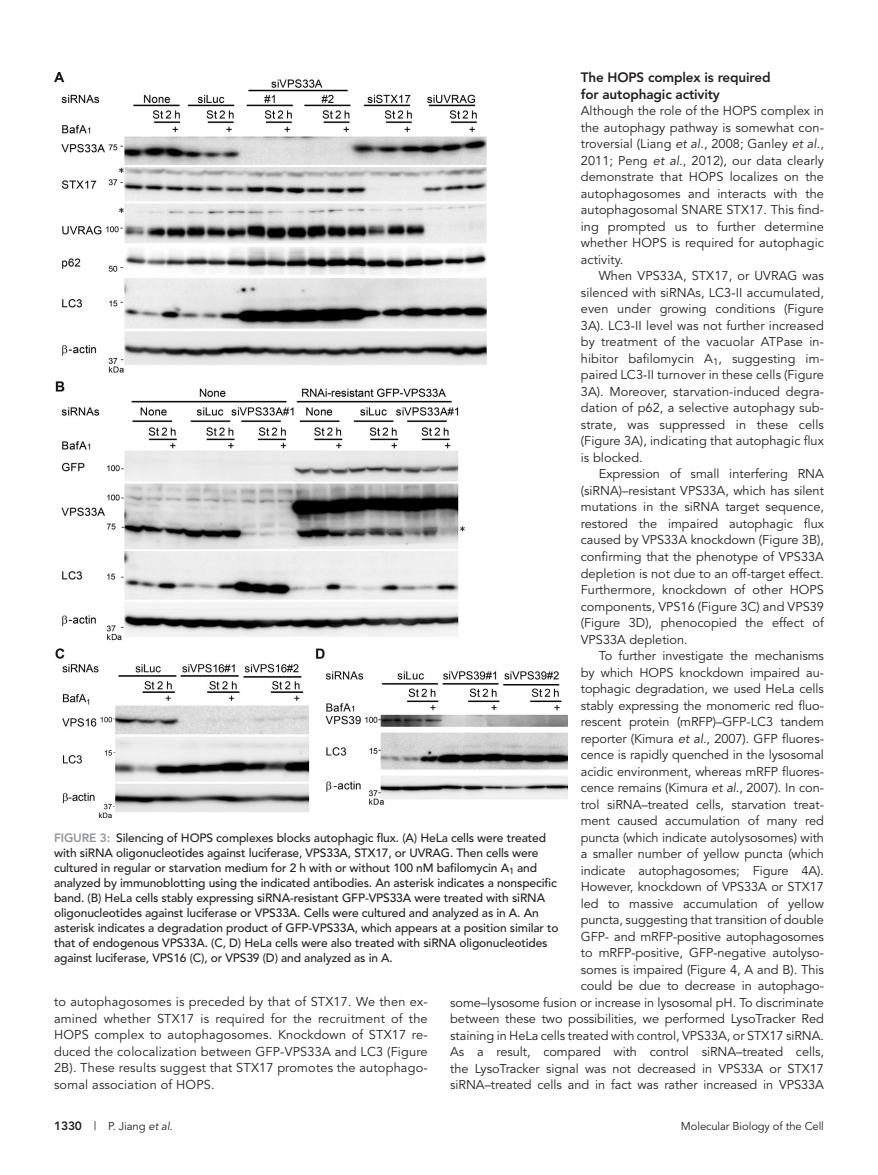
<style>
.page{position:relative;width:878px;height:1175px;background:#fff}
.page>*{position:absolute;margin:0;border:0;box-sizing:border-box;transform-origin:0 0}
.t1{font:800 13.5px/16.5px "Avenir";letter-spacing:-.01em;color:#231f20}
.Para{font:12.75px/16.5px "Avenir";letter-spacing:-.005em;color:#231f20;text-align:justify}
.ParaFL{font:12.75px/16.5px "Avenir";letter-spacing:.005em;color:#231f20;text-align:justify}
.FigCaption{font:500 12px/15px "Avenir";letter-spacing:-.01em;color:#231f20}
.t2{font:11.25px "Avenir";letter-spacing:-.01em;color:#231f20}
.s1{font-style:italic}
.s2{font-weight:800;color:#939598}
.s3{font-weight:800;font-size:12px}
.s4{font-size:12px}
</style>
<div class="page">
<img style="left:54px;top:72px;width:513px;height:745px">
<h2 class="t1" style="left:580px;top:69px;width:191px">The HOPS complex is required for autophagic activity</h2>
<p class="ParaFL" style="left:580px;top:103px;width:245px">Although the role of the HOPS complex in the autophagy pathway is somewhat con&shy;troversial (Liang <span class="s1">et al.</span>, 2008; Ganley <span class="s1">et al.</span>, 2011; Peng <span class="s1">et al.</span>, 2012), our data clearly demonstrate that HOPS localizes on the autophagosomes and interacts with the autophagosomal SNARE STX17. This find&shy;ing prompted us to further determine whether HOPS is required for autophagic activity.</p>
<p class="Para" style="left:580px;top:268px;width:245px;text-indent:18px">When VPS33A, STX17, or UVRAG was silenced with siRNAs, LC3-II accumulated, even under growing conditions (Figure 3A). LC3-II level was not further increased by treatment of the vacuolar ATPase in&shy;hibitor bafilomycin A<sub>1</sub>, suggesting im&shy;paired LC3-II turnover in these cells (Figure 3A). Moreover, starvation-induced degra&shy;dation of p62, a selective autophagy sub&shy;strate, was suppressed in these cells (Figure 3A), indicating that autophagic flux is blocked.</p>
<p class="Para" style="left:580px;top:466px;width:245px;text-indent:18px">Expression of small interfering RNA (siRNA)–resistant VPS33A, which has silent mutations in the siRNA target sequence, restored the impaired autophagic flux caused by VPS33A knockdown (Figure 3B), confirming that the phenotype of VPS33A depletion is not due to an off-target effect.<br>Furthermore, knockdown of other HOPS components, VPS16 (Figure 3C) and VPS39 (Figure 3D), phenocopied the effect of VPS33A depletion.</p>
<p class="Para" style="left:450px;top:647px;width:375px;text-align:right">To further investigate the mechanisms<br>by which HOPS knockdown impaired au-<br>tophagic degradation, we used HeLa cells<br>stably expressing the monomeric red fluo-<br>rescent protein (mRFP)–GFP-LC3 tandem<br>reporter (Kimura <span class="s1">et al.</span>, 2007). GFP fluores-<br>cence is rapidly quenched in the lysosomal<br>acidic environment, whereas mRFP fluores-<br>cence remains (Kimura <span class="s1">et al.</span>, 2007). In con-<br>trol siRNA–treated cells, starvation treat-<br>ment caused accumulation of many red<br>puncta (which indicate autolysosomes) with<br>a smaller number of yellow puncta (which<br>indicate autophagosomes; Figure 4A).<br>However, knockdown of VPS33A or STX17<br>led to massive accumulation of yellow<br>puncta, suggesting that transition of double<br>GFP- and mRFP-positive autophagosomes<br>to mRFP-positive, GFP-negative autolyso-<br>somes is impaired (Figure 4, A and B). This<br>could be due to decrease in autophago-<br>some–lysosome fusion or increase in lysosomal pH. To discriminate between these two possibilities, we performed LysoTracker Red staining in HeLa cells treated with control, VPS33A, or STX17 siRNA.<br>As a result, compared with control siRNA–treated cells, the LysoTracker signal was not decreased in VPS33A or STX17 siRNA–treated cells and in fact was rather increased in VPS33A</p>
<p class="FigCaption" style="left:54px;top:830px;width:506px"><span class="s2">FIGURE 3:</span> Silencing of HOPS complexes blocks autophagic flux. (A) HeLa cells were treated with siRNA oligonucleotides against luciferase, VPS33A, STX17, or UVRAG. Then cells were cultured in regular or starvation medium for 2 h with or without 100 nM bafilomycin A<sub>1</sub> and analyzed by immunoblotting using the indicated antibodies. An asterisk indicates a nonspecific band. (B) HeLa cells stably expressing siRNA-resistant GFP-VPS33A were treated with siRNA oligonucleotides against luciferase or VPS33A. Cells were cultured and analyzed as in A. An asterisk indicates a degradation product of GFP-VPS33A, which appears at a position similar to that of endogenous VPS33A. (C, D) HeLa cells were also treated with siRNA oligonucleotides against luciferase, VPS16 (C), or VPS39 (D) and analyzed as in A.</p>
<p class="Para" style="left:54px;top:994px;width:375px">to autophagosomes is preceded by that of STX17. We then ex&shy;amined whether STX17 is required for the recruitment of the HOPS complex to autophagosomes. Knockdown of STX17 re&shy;duced the colocalization between GFP-VPS33A and LC3 (Figure 2B). These results suggest that STX17 promotes the autophago&shy;somal association of HOPS.</p>
<p class="t2" style="left:54px;top:1119px;width:120px"><span class="s3">1330</span> <span class="s4">|</span> P. Jiang <span class="s1">et al</span>.</p>
<p class="t2" style="left:681px;top:1119px;width:144px">Molecular Biology of the Cell</p>
</div>
